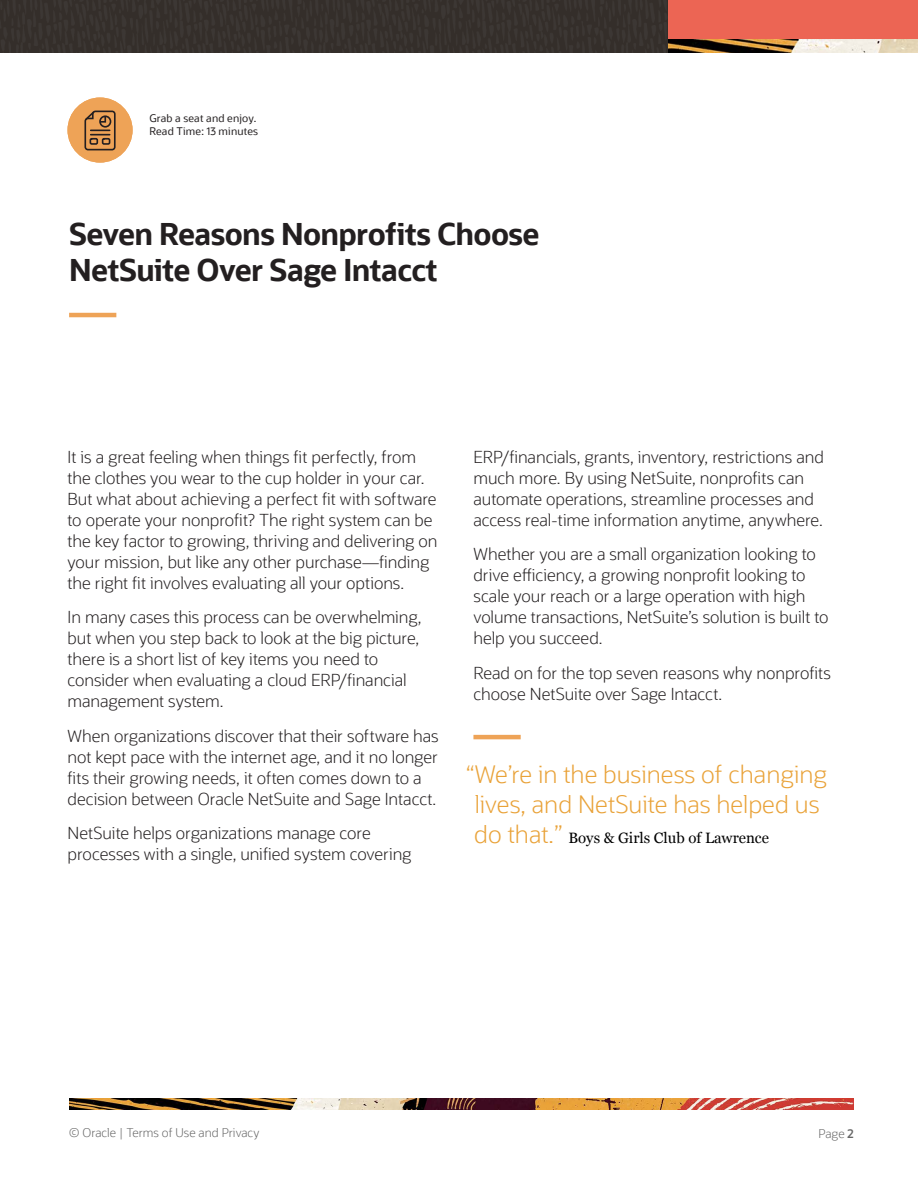
<style>
.page{position:relative;width:918px;height:1188px;background:#fff}
.page>*{position:absolute;margin:0;border:0;box-sizing:border-box;transform-origin:0 0}
.H1_2020{font:700 30px/36px "Oracle Sans";letter-spacing:-.02em;color:#231f20}
.PullQuote2020{font:300 24px/30px "Oracle Sans";color:#e9a238;text-align:center}
.Main_Body_2016{font:300 16.5px/21px "Oracle Sans";letter-spacing:-.005em;color:#231f20}
.PullQuote2020-2{font:15px "Georgia";color:#000}
.t1{font:300 12px "Oracle Sans";color:#666}
.read-time{font:10.5px "Oracle Sans";letter-spacing:.02em;color:#231f20}
.s1{font-family:"Oracle Sans";font-weight:300;font-size:24px;color:#e9a238}
.s2{font-weight:600}
</style>
<div class="page">
<img style="left:0;top:0;width:669px;height:52px">
<div style="left:669px;top:0;width:249px;height:50px;background:#ec6554"></div>
<img style="left:669px;top:39px;width:249px;height:13px">
<img style="left:70px;top:1099px;width:784px;height:10px">
<div style="left:67px;top:98px;width:66px;height:65px;background:#eea357;border-radius:50%"></div>
<svg style="left:84px;top:110px;width:32px;height:41px"></svg>
<hr style="left:473px;top:735px;width:48px;height:4px;background:#eea357">
<hr style="left:69px;top:313px;width:47px;height:4px;background:#eea357">
<p class="read-time" style="left:149px;top:112px;width:109px">Grab a seat and enjoy.</p>
<p class="read-time" style="left:149px;top:125px;width:110px">Read Time: 13 minutes</p>
<p class="H1_2020" style="left:69px;top:217px;width:472px">Seven Reasons Nonprofits Choose<br>NetSuite Over Sage Intacct</p>
<p class="Main_Body_2016" style="left:68px;top:447px;width:371px">It is a great feeling when things fit perfectly, from the clothes you wear to the cup holder in your car.<br>But what about achieving a perfect fit with software to operate your nonprofit? The right system can be the key factor to growing, thriving and delivering on your mission, but like any other purchase—finding the right fit involves evaluating all your options.</p>
<p class="Main_Body_2016" style="left:68px;top:607px;width:355px">In many cases this process can be overwhelming, but when you step back to look at the big picture, there is a short list of key items you need to consider when evaluating a cloud ERP/financial management system.</p>
<p class="Main_Body_2016" style="left:68px;top:726px;width:373px">When organizations discover that their software has not kept pace with the internet age, and it no longer fits their growing needs, it often comes down to a decision between Oracle NetSuite and Sage Intacct.</p>
<p class="Main_Body_2016" style="left:68px;top:823px;width:345px">NetSuite helps organizations manage core processes with a single, unified system covering</p>
<p class="Main_Body_2016" style="left:473px;top:447px;width:352px">ERP/financials, grants, inventory, restrictions and much more. By using NetSuite, nonprofits can automate operations, streamline processes and access real-time information anytime, anywhere.</p>
<p class="Main_Body_2016" style="left:473px;top:544px;width:357px">Whether you are a small organization looking to drive efficiency, a growing nonprofit looking to scale your reach or a large operation with high volume transactions, NetSuite’s solution is built to help you succeed.</p>
<p class="Main_Body_2016" style="left:473px;top:663px;width:359px">Read on for the top seven reasons why nonprofits choose NetSuite over Sage Intacct.</p>
<p class="PullQuote2020" style="left:466px;top:759px;width:362px">“We’re in the business of changing lives, and NetSuite has helped us</p>
<p class="PullQuote2020-2" style="left:474px;top:827px;width:296px"><span class="s1">do that.”</span> Boys &amp; Girls Club of Lawrence</p>
<p class="t1" style="left:69px;top:1126px;width:192px">© Oracle | Terms of Use and Privacy</p>
<p class="t1" style="left:818px;top:1127px;width:37px">Page <span class="s2">2</span></p>
</div>
